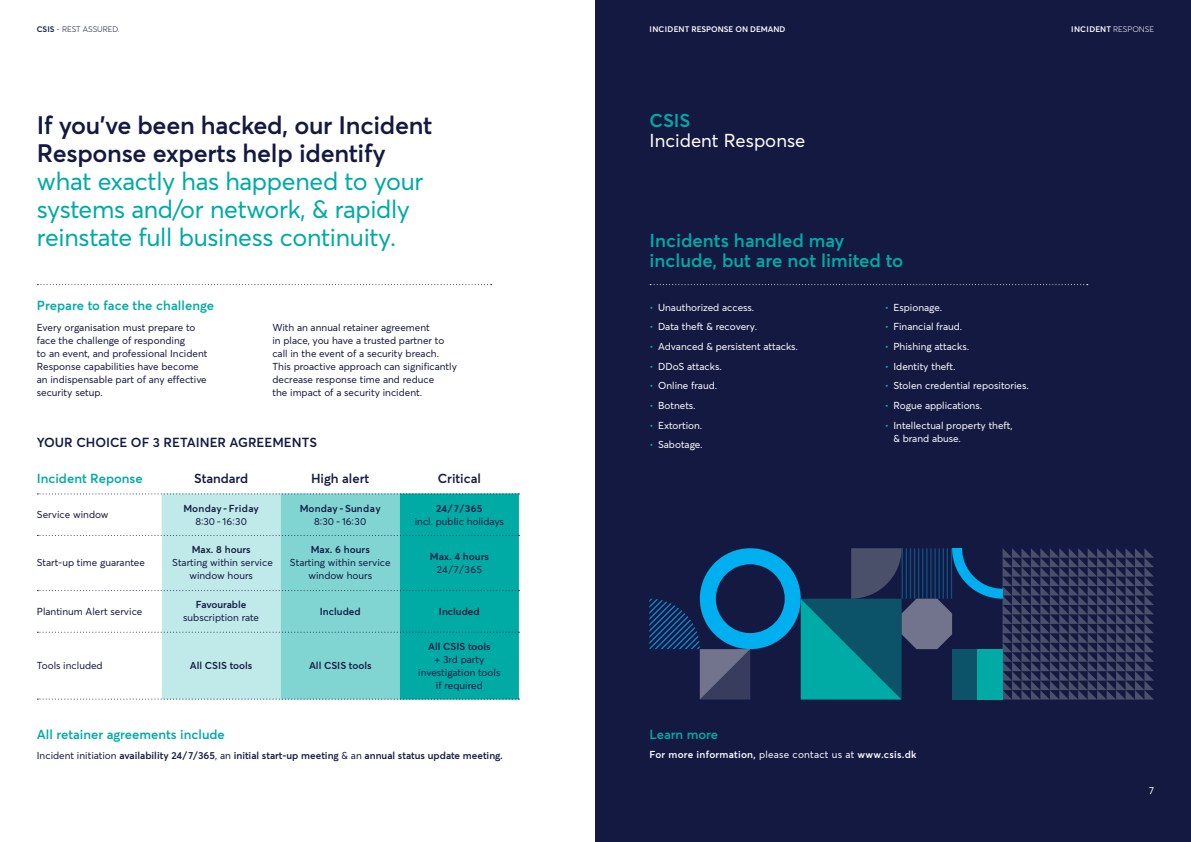
<style>
.page{position:relative;width:1191px;height:842px;background:#fff}
.page>*{position:absolute;margin:0;border:0;box-sizing:border-box;transform-origin:0 0}
.t1{font:25px/28px "Averta";letter-spacing:-.015em;color:#00aaa5}
.Heading_1{font:600 18.5px/20px "Averta";color:#00aaa5}
.Heading_1-2{font:18.5px/20px "Averta";color:#fff}
.Table_text{font:600 13px "Averta";color:#141941}
.Table_text-2{font:600 13px "Averta";color:#00aaa5}
.Heading_1-3{font:600 13px "Averta";letter-spacing:.005em;color:#00aaa5}
.Table_text-3{font:10px/13px "Averta";color:#141941;text-align:center}
.Illustration_bullet{font:10px/13px "Averta";color:#fff}
.Table_text-4{font:600 10px/13px "Averta";color:#141941;text-align:center}
.Illustration_bullet-2{font:600 10px "Averta";color:#141941}
.t2{font:600 10px "Averta";letter-spacing:.025em;color:#fff}
.t3{font:600 8px "Averta";letter-spacing:-.005em;color:#fff}
.t4{font:300 8px "Averta";letter-spacing:-.005em;color:#141941}
.t5{font:600 8px "Averta";letter-spacing:.02em;color:#fff}
.s1{font-weight:600}
.s2{font-weight:600;color:#141941}
.s3{font-weight:400}
.s4{font-weight:600;color:#00aaa5}
.s5{color:#00aaa5}
.s6{font-weight:300}
</style>
<div class="page">
<div style="left:595px;top:0;width:596px;height:842px;background:#141941"></div>
<svg style="left:649px;top:548px;width:504px;height:151px"></svg>
<hr style="left:951px;top:548px;width:1px;height:51px;background:#00aff0">
<hr style="left:946px;top:548px;width:2px;height:51px;background:#00aff0">
<hr style="left:942px;top:548px;width:2px;height:51px;background:#00aff0">
<hr style="left:938px;top:548px;width:1px;height:51px;background:#00aff0">
<hr style="left:934px;top:548px;width:1px;height:51px;background:#00aff0">
<hr style="left:930px;top:548px;width:1px;height:51px;background:#00aff0">
<hr style="left:926px;top:548px;width:1px;height:51px;background:#00aff0">
<hr style="left:922px;top:548px;width:1px;height:51px;background:#00aff0">
<hr style="left:918px;top:548px;width:1px;height:51px;background:#00aff0">
<hr style="left:914px;top:548px;width:1px;height:51px;background:#00aff0">
<hr style="left:910px;top:548px;width:1px;height:51px;background:#00aff0">
<hr style="left:905px;top:548px;width:2px;height:51px;background:#00aff0">
<hr style="left:901px;top:548px;width:2px;height:51px;background:#00aff0">
<svg style="left:37px;top:493px;width:482px;height:207px"></svg>
<svg style="left:650px;top:284px;width:437px;height:1px"></svg>
<svg style="left:37px;top:284px;width:454px;height:1px"></svg>
<p class="t4" style="left:37px;top:24px;width:84px"><span class="s1">CSIS</span> - REST ASSURED.</p>
<p class="t3" style="left:649px;top:24px;width:137px">INCIDENT RESPONSE ON DEMAND</p>
<p class="t1" style="left:37px;top:111px;width:397px"><span class="s2">If you’ve been hacked, our Incident Response experts help identify </span>what exactly has happened to your systems and/or network, &amp; rapidly reinstate full business continuity.</p>
<p class="Heading_1-3" style="left:37px;top:297px;width:179px">Prepare to face the challenge</p>
<p class="Table_text-3" style="left:37px;top:321px;width:172px;text-align:left">Every organisation must prepare to face the challenge of responding<br>to an event, and professional Incident Response capabilities have become an indispensable part of any effective security setup.</p>
<p class="Table_text-3" style="left:272px;top:321px;width:186px;text-align:left">With an annual retainer agreement<br>in place, you have a trusted partner to call in the event of a security breach.<br>This proactive approach can significantly decrease response time and reduce<br>the impact of a security incident.</p>
<p class="Table_text" style="left:37px;top:435px;width:282px">YOUR CHOICE OF 3 RETAINER AGREEMENTS</p>
<p class="Table_text-2" style="left:37px;top:470px;width:107px">Incident Reponse</p>
<p class="Table_text" style="left:194px;top:470px;width:56px">Standard</p>
<p class="Table_text" style="left:311px;top:470px;width:60px">High alert</p>
<p class="Table_text" style="left:438px;top:470px;width:45px">Critical</p>
<p class="Table_text-3" style="left:37px;top:508px;width:73px">Service window</p>
<p class="Table_text-4" style="left:183px;top:501px;width:77px">Monday - Friday<br><span class="s3">8:30 - 16:30</span></p>
<p class="Table_text-4" style="left:300px;top:501px;width:83px">Monday - Sunday<br><span class="s3">8:30 - 16:30</span></p>
<p class="Table_text-3" style="left:415px;top:501px;width:91px"><span class="s1">24/7/365<br></span>incl. public holidays</p>
<p class="Table_text-3" style="left:37px;top:556px;width:110px">Start-up time guarantee</p>
<p class="Table_text-4" style="left:192px;top:543px;width:60px">Max. 8 hours</p>
<p class="Table_text-3" style="left:172px;top:556px;width:102px">Starting within service window hours</p>
<p class="Table_text-4" style="left:311px;top:543px;width:61px">Max. 6 hours</p>
<p class="Table_text-3" style="left:290px;top:556px;width:102px">Starting within service window hours</p>
<p class="Table_text-4" style="left:430px;top:550px;width:61px">Max. 4 hours</p>
<p class="Table_text-3" style="left:437px;top:563px;width:47px">24/7/365</p>
<p class="Table_text-3" style="left:37px;top:604px;width:107px">Plantinum Alert service</p>
<p class="Table_text-3" style="left:183px;top:598px;width:77px"><span class="s1">Favourable </span>subscription rate</p>
<p class="Table_text-4" style="left:320px;top:604px;width:42px">Included</p>
<p class="Table_text-4" style="left:439px;top:604px;width:42px">Included</p>
<p class="Table_text-3" style="left:37px;top:659px;width:67px">Tools included</p>
<p class="Table_text-4" style="left:190px;top:659px;width:64px">All CSIS tools</p>
<p class="Table_text-4" style="left:309px;top:659px;width:64px">All CSIS tools</p>
<p class="Table_text-4" style="left:428px;top:640px;width:64px">All CSIS tools</p>
<p class="Table_text-3" style="left:418px;top:653px;width:84px">+ 3rd party investigation tools</p>
<p class="Table_text-3" style="left:436px;top:679px;width:48px">if required</p>
<p class="Table_text-2" style="left:37px;top:726px;width:189px">All retainer agreements include</p>
<p class="Illustration_bullet-2" style="left:37px;top:749px;width:467px"><span class="s3">Incident initiation</span> availability 24/7/365<span class="s3">, an</span> initial start-up meeting <span class="s3">&amp; an</span> annual status update meeting.</p>
<p class="Heading_1-2" style="left:649px;top:110px;width:157px"><span class="s4">CSIS<br></span>Incident Response</p>
<p class="Heading_1" style="left:649px;top:230px;width:255px">Incidents handled may include, but are not limited to</p>
<p class="Illustration_bullet" style="left:649px;top:300px;width:106px"><span class="s5">•</span> Unauthorized access.</p>
<p class="Illustration_bullet" style="left:649px;top:320px;width:109px"><span class="s5">•</span> Data theft &amp; recovery.</p>
<p class="Illustration_bullet" style="left:649px;top:340px;width:150px"><span class="s5">•</span> Advanced &amp; persistent attacks.</p>
<p class="Illustration_bullet" style="left:649px;top:359px;width:74px"><span class="s5">•</span> DDoS attacks.</p>
<p class="Illustration_bullet" style="left:649px;top:379px;width:69px"><span class="s5">•</span> Online fraud.</p>
<p class="Illustration_bullet" style="left:649px;top:399px;width:48px"><span class="s5">•</span> Botnets.</p>
<p class="Illustration_bullet" style="left:649px;top:418px;width:54px"><span class="s5">•</span> Extortion.</p>
<p class="Illustration_bullet" style="left:649px;top:438px;width:54px"><span class="s5">•</span> Sabotage.</p>
<p class="Illustration_bullet" style="left:885px;top:300px;width:59px"><span class="s5">•</span> Espionage.</p>
<p class="Illustration_bullet" style="left:885px;top:320px;width:79px"><span class="s5">•</span> Financial fraud.</p>
<p class="Illustration_bullet" style="left:885px;top:340px;width:86px"><span class="s5">•</span> Phishing attacks.</p>
<p class="Illustration_bullet" style="left:885px;top:359px;width:72px"><span class="s5">•</span> Identity theft.</p>
<p class="Illustration_bullet" style="left:885px;top:379px;width:145px"><span class="s5">•</span> Stolen credential repositories.</p>
<p class="Illustration_bullet" style="left:885px;top:399px;width:99px"><span class="s5">•</span> Rogue applications.</p>
<p class="Illustration_bullet" style="left:893px;top:418px;width:121px;text-indent:-9px"><span class="s5">•</span> Intellectual property theft, &amp; brand abuse.</p>
<p class="Table_text-2" style="left:649px;top:726px;width:70px">Learn more</p>
<p class="t2" style="left:649px;top:748px;width:268px">For more information, <span class="s3">please contact us at</span> www.csis.dk</p>
<p class="t5" style="left:1071px;top:24px;width:84px">INCIDENT <span class="s6">RESPONSE</span></p>
<p class="Illustration_bullet" style="left:1149px;top:784px;width:6px">7</p>
</div>
